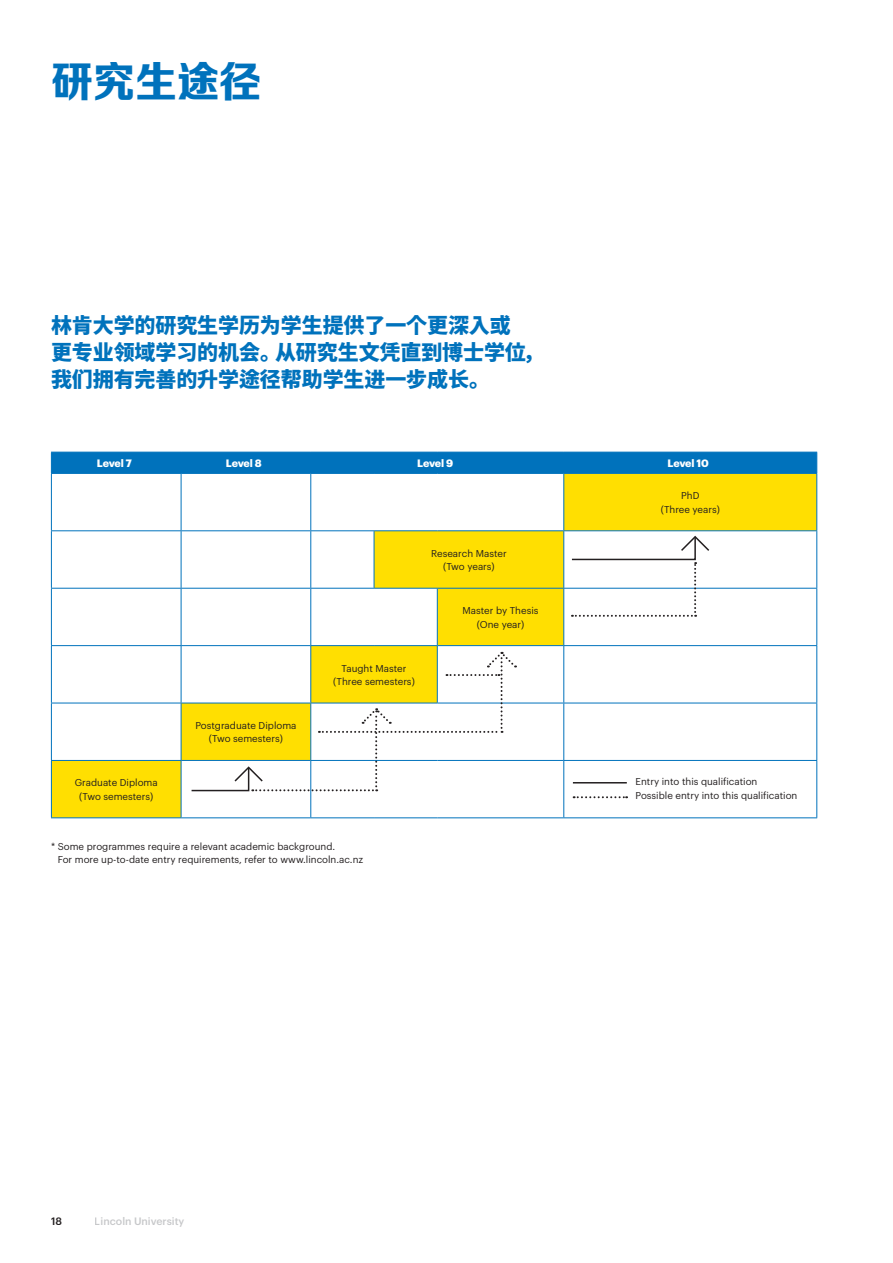
<style>
.page{position:relative;width:893px;height:1263px;background:#fff}
.page>*{position:absolute;margin:0;border:0;box-sizing:border-box;transform-origin:0 0}
.Heading_L1_28pt_34pt{font:42px "Tensentype Zhi Hei J W5";color:#0072bc}
.Introduction_14pt_18{font:800 21px "Source Han Sans OLD";letter-spacing:-.005em;color:#0072bc}
.Student_Profile_Name{font:700 10.5px "Graphik";letter-spacing:-.02em;color:#fff}
.t1{font:500 10.5px "Graphik";color:#c7c8ca}
.t2{font:500 10.5px "Graphik";color:#231f20}
.Small_Body_Text_6_5p{font:9.75px/13.5px "Graphik";color:#231f20}
</style>
<div class="page">
<svg style="left:52px;top:474px;width:764px;height:343px"></svg>
<hr style="left:181px;top:474px;width:1px;height:56px;background:#0072bc">
<hr style="left:51px;top:530px;width:130px;height:1px;background:#0072bc">
<hr style="left:181px;top:530px;width:130px;height:1px;background:#0072bc">
<hr style="left:181px;top:531px;width:1px;height:57px;background:#0072bc">
<hr style="left:311px;top:530px;width:63px;height:1px;background:#0072bc">
<hr style="left:374px;top:530px;width:63px;height:1px;background:#0072bc">
<hr style="left:437px;top:530px;width:127px;height:1px;background:#0072bc">
<hr style="left:564px;top:530px;width:253px;height:1px;background:#0072bc">
<hr style="left:51px;top:588px;width:130px;height:1px;background:#0072bc">
<hr style="left:181px;top:588px;width:130px;height:1px;background:#0072bc">
<hr style="left:181px;top:589px;width:1px;height:56px;background:#0072bc">
<hr style="left:311px;top:588px;width:63px;height:1px;background:#0072bc">
<hr style="left:374px;top:588px;width:63px;height:1px;background:#0072bc">
<hr style="left:437px;top:588px;width:127px;height:1px;background:#0072bc">
<hr style="left:564px;top:588px;width:253px;height:1px;background:#0072bc">
<hr style="left:51px;top:645px;width:130px;height:1px;background:#0072bc">
<hr style="left:181px;top:645px;width:130px;height:1px;background:#0072bc">
<hr style="left:311px;top:645px;width:63px;height:1px;background:#0072bc">
<hr style="left:374px;top:645px;width:63px;height:1px;background:#0072bc">
<hr style="left:437px;top:645px;width:127px;height:1px;background:#0072bc">
<hr style="left:564px;top:645px;width:253px;height:1px;background:#0072bc">
<hr style="left:51px;top:703px;width:130px;height:1px;background:#0072bc">
<hr style="left:437px;top:703px;width:127px;height:1px;background:#0072bc">
<hr style="left:564px;top:703px;width:253px;height:1px;background:#0072bc">
<hr style="left:51px;top:760px;width:130px;height:1px;background:#0072bc">
<hr style="left:181px;top:761px;width:1px;height:56px;background:#0072bc">
<hr style="left:437px;top:760px;width:127px;height:1px;background:#0072bc">
<hr style="left:564px;top:760px;width:253px;height:1px;background:#0072bc">
<hr style="left:51px;top:817px;width:130px;height:1px;background:#0072bc">
<hr style="left:181px;top:817px;width:130px;height:1px;background:#0072bc">
<hr style="left:311px;top:817px;width:63px;height:1px;background:#0072bc">
<hr style="left:374px;top:817px;width:63px;height:1px;background:#0072bc">
<hr style="left:437px;top:817px;width:127px;height:1px;background:#0072bc">
<hr style="left:564px;top:817px;width:253px;height:1px;background:#0072bc">
<hr style="left:51px;top:473px;width:130px;height:1px;background:#0072bc">
<hr style="left:181px;top:473px;width:130px;height:1px;background:#0072bc">
<hr style="left:311px;top:473px;width:63px;height:1px;background:#0072bc">
<hr style="left:310px;top:474px;width:1px;height:56px;background:#0072bc">
<hr style="left:374px;top:473px;width:63px;height:1px;background:#0072bc">
<hr style="left:437px;top:473px;width:127px;height:1px;background:#0072bc">
<hr style="left:564px;top:473px;width:253px;height:1px;background:#0072bc">
<hr style="left:563px;top:474px;width:1px;height:56px;background:#0072bc">
<hr style="left:310px;top:531px;width:1px;height:57px;background:#0072bc">
<hr style="left:374px;top:531px;width:1px;height:57px;background:#0072bc">
<hr style="left:563px;top:531px;width:1px;height:57px;background:#0072bc">
<hr style="left:310px;top:589px;width:1px;height:56px;background:#0072bc">
<hr style="left:437px;top:589px;width:1px;height:56px;background:#0072bc">
<hr style="left:563px;top:589px;width:1px;height:56px;background:#0072bc">
<hr style="left:563px;top:646px;width:1px;height:57px;background:#0072bc">
<hr style="left:563px;top:703px;width:1px;height:57px;background:#0072bc">
<hr style="left:310px;top:761px;width:1px;height:56px;background:#0072bc">
<hr style="left:563px;top:761px;width:1px;height:56px;background:#0072bc">
<div style="left:51px;top:452px;width:766px;height:21px;background:#0072bc"></div>
<hr style="left:51px;top:474px;width:1px;height:56px;background:#0072bc">
<hr style="left:816px;top:474px;width:1px;height:56px;background:#0072bc">
<hr style="left:51px;top:531px;width:1px;height:57px;background:#0072bc">
<hr style="left:816px;top:531px;width:1px;height:57px;background:#0072bc">
<hr style="left:51px;top:589px;width:1px;height:56px;background:#0072bc">
<hr style="left:816px;top:589px;width:1px;height:56px;background:#0072bc">
<hr style="left:51px;top:646px;width:1px;height:57px;background:#0072bc">
<hr style="left:816px;top:646px;width:1px;height:57px;background:#0072bc">
<hr style="left:51px;top:703px;width:1px;height:57px;background:#0072bc">
<hr style="left:816px;top:703px;width:1px;height:57px;background:#0072bc">
<hr style="left:51px;top:761px;width:1px;height:56px;background:#0072bc">
<hr style="left:816px;top:761px;width:1px;height:56px;background:#0072bc">
<svg style="left:181px;top:646px;width:335px;height:146px"></svg>
<svg style="left:570px;top:535px;width:141px;height:82px"></svg>
<hr style="left:573px;top:782px;width:54px;height:1px;background:#231f20">
<svg style="left:574px;top:796px;width:53px;height:2px"></svg>
<p class="Heading_L1_28pt_34pt" style="left:51px;top:53px;width:211px">研究生途径</p>
<p class="Introduction_14pt_18" style="left:51px;top:314px;width:461px">林肯大学的研究生学历为学生提供了一个更深入或</p>
<p class="Introduction_14pt_18" style="left:51px;top:341px;width:494px">更专业领域学习的机会。从研究生文凭直到博士学位，</p>
<p class="Introduction_14pt_18" style="left:51px;top:368px;width:441px">我们拥有完善的升学途径帮助学生进一步成长。</p>
<p class="Student_Profile_Name" style="left:97px;top:455px;width:36px">Level 7</p>
<p class="Student_Profile_Name" style="left:226px;top:455px;width:37px">Level 8</p>
<p class="Student_Profile_Name" style="left:417px;top:455px;width:37px">Level 9</p>
<p class="Student_Profile_Name" style="left:668px;top:455px;width:43px">Level 10</p>
<p class="Small_Body_Text_6_5p" style="left:661px;top:488px;width:61px;text-align:center">PhD<br>(Three years)</p>
<p class="Small_Body_Text_6_5p" style="left:431px;top:546px;width:77px">Research Master</p>
<p class="Small_Body_Text_6_5p" style="left:443px;top:559px;width:53px">(Two years)</p>
<p class="Small_Body_Text_6_5p" style="left:462px;top:603px;width:78px">Master by Thesis</p>
<p class="Small_Body_Text_6_5p" style="left:477px;top:616px;width:49px">(One year)</p>
<p class="Small_Body_Text_6_5p" style="left:342px;top:660px;width:66px">Taught Master</p>
<p class="Small_Body_Text_6_5p" style="left:333px;top:674px;width:83px">(Three semesters)</p>
<p class="Small_Body_Text_6_5p" style="left:195px;top:718px;width:103px">Postgraduate Diploma</p>
<p class="Small_Body_Text_6_5p" style="left:209px;top:731px;width:76px">(Two semesters)</p>
<p class="Small_Body_Text_6_5p" style="left:75px;top:775px;width:85px">Graduate Diploma</p>
<p class="Small_Body_Text_6_5p" style="left:79px;top:789px;width:76px">(Two semesters)</p>
<p class="Small_Body_Text_6_5p" style="left:635px;top:774px;width:163px">Entry into this qualification<br>Possible entry into this qualification</p>
<p class="Small_Body_Text_6_5p" style="left:58px;top:839px;width:307px;text-indent:-7px">* Some programmes require a relevant academic background.<br>For more up-to-date entry requirements, refer to www.lincoln.ac.nz</p>
<p class="t2" style="left:51px;top:1213px;width:12px">18</p>
<p class="t1" style="left:95px;top:1213px;width:91px">Lincoln University</p>
</div>
